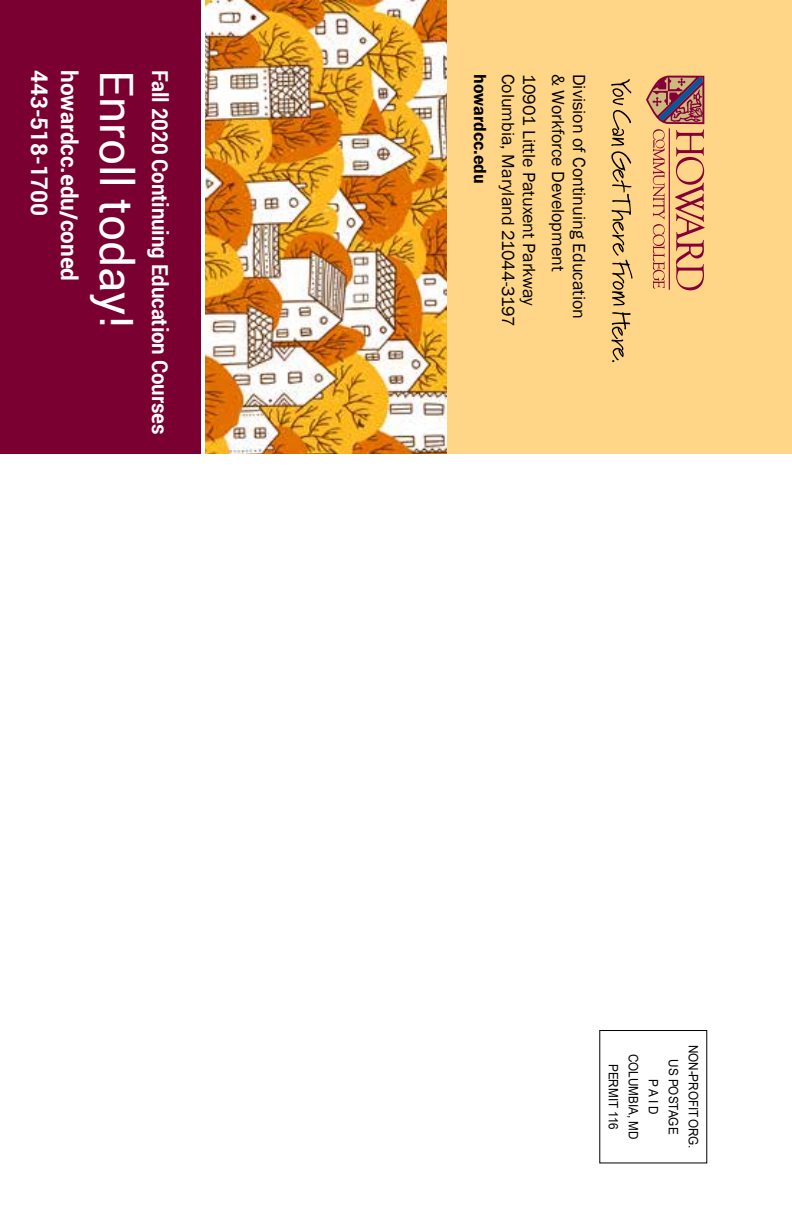
<style>
.page{position:relative;width:792px;height:1224px;background:#fff}
.page>*{position:absolute;margin:0;border:0;box-sizing:border-box;transform-origin:0 0}
.t1{font:46px "Roboto";color:#fefefe}
.t2{font:700 23px "Roboto";letter-spacing:-.005em;color:#fefefe}
.t3{font:700 22px "Roboto";letter-spacing:-.005em;color:#fefefe;scale:.93 1}
.t4{font:18px "Franklin Gothic";color:#000}
.t5{font:600 18px "Franklin Gothic";color:#000}
.t6{font:13px/20px "Arial";color:#000;text-align:center;scale:.9 1}
</style>
<div class="page">
<div style="left:0;top:0;width:200px;height:453px;background:#7a0031"></div>
<div style="left:446px;top:0;width:346px;height:453px;background:#ffd688"></div>
<svg style="left:646px;top:76px;width:59px;height:214px"></svg>
<svg style="left:611px;top:79px;width:22px;height:227px"></svg>
<svg style="left:611px;top:312px;width:20px;height:50px"></svg>
<img style="left:205px;top:0;width:241px;height:453px">
<p class="t2" style="left:56px;top:70px;width:147px;rotate:90deg">443-518-1700</p>
<p class="t2" style="left:86px;top:70px;width:212px;rotate:90deg">howardcc.edu/coned</p>
<h1 class="t1" style="left:149px;top:70px;width:259px;rotate:90deg">Enroll today!</h1>
<p class="t3" style="left:176px;top:70px;width:393px;rotate:90deg">Fall 2020 Continuing Education Courses</p>
<p class="t5" style="left:491px;top:74px;width:111px;rotate:90deg">howardcc.edu</p>
<p class="t4" style="left:519px;top:74px;width:254px;rotate:90deg">Columbia, Maryland 21044-3197</p>
<p class="t4" style="left:540px;top:74px;width:234px;rotate:90deg">10901 Little Patuxent Parkway</p>
<p class="t4" style="left:569px;top:74px;width:199px;rotate:90deg">&amp; Workforce Development</p>
<p class="t4" style="left:590px;top:74px;width:247px;rotate:90deg">Division of Continuing Education</p>
<p class="t6" style="left:703px;top:1045px;width:116px;rotate:90deg">NON-PROFIT ORG.<br>US POSTAGE<br>P A I D<br>COLUMBIA, MD<br>PERMIT 116</p>
</div>
